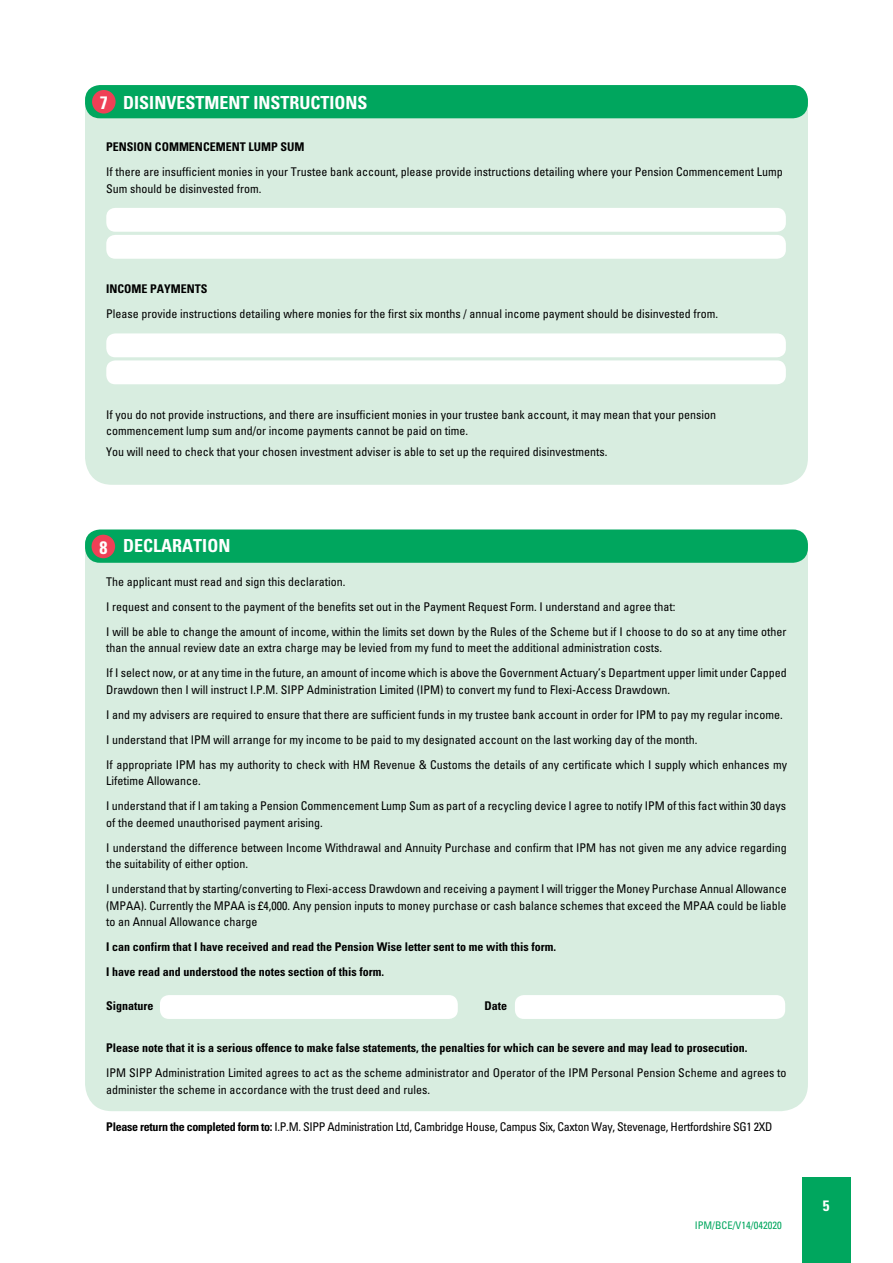
<style>
.page{position:relative;width:893px;height:1263px;background:#fff}
.page>*{position:absolute;margin:0;border:0;box-sizing:border-box;transform-origin:0 0}
.t1{font:700 condensed 18px "Univers";color:#fff}
.t2{font:700 condensed 15px "Univers";color:#fff}
.t3{font:condensed 12px/25px "Univers";color:#000}
.t4{font:700 condensed 12px/25px "Univers";color:#000}
.t5{font:condensed 12px "Univers";letter-spacing:-.025em;color:#000}
.t6{font:condensed 10.5px "Univers";color:#00a65e}
.s1{font-weight:700}
</style>
<div class="page">
<div style="left:85px;top:118px;width:723px;height:367px;background:#d8ede0;border-radius:27px"></div>
<div style="left:85px;top:98px;width:723px;height:78px;background:#d8ede0"></div>
<div style="left:85px;top:85px;width:723px;height:33px;background:#00a65e;border-radius:15px"></div>
<div style="left:92px;top:90px;width:24px;height:24px;background:#ef4056;border-radius:50%"></div>
<div style="left:106px;top:208px;width:680px;height:24px;background:#fff;border-radius:9px"></div>
<div style="left:106px;top:235px;width:680px;height:24px;background:#fff;border-radius:9px"></div>
<div style="left:106px;top:333px;width:680px;height:24px;background:#fff;border-radius:9px"></div>
<div style="left:106px;top:360px;width:680px;height:24px;background:#fff;border-radius:9px"></div>
<div style="left:85px;top:563px;width:723px;height:548px;background:#d8ede0;border-radius:27px"></div>
<div style="left:85px;top:540px;width:723px;height:94px;background:#d8ede0"></div>
<div style="left:85px;top:529px;width:723px;height:34px;background:#00a65e;border-radius:15px"></div>
<div style="left:92px;top:535px;width:23px;height:23px;background:#ef4056;border-radius:50%"></div>
<div style="left:160px;top:995px;width:298px;height:24px;background:#fff;border-radius:9px"></div>
<div style="left:515px;top:995px;width:270px;height:24px;background:#fff;border-radius:9px"></div>
<div style="left:802px;top:1178px;width:48px;height:85px;background:#00a65e"></div>
<h1 class="t1" style="left:123px;top:92px;width:22px">Disinvestment</h1>
<h1 class="t1" style="left:253px;top:92px;width:16px">Instr</h1>
<h1 class="t1" style="left:299px;top:92px;width:22px">uctions</h1>
<p class="t4" style="left:106px;top:134px;width:14px">Pension</p>
<p class="t4" style="left:155px;top:134px;width:16px">Commencement</p>
<p class="t4" style="left:248px;top:134px;width:56px">Lump Sum</p>
<p class="t3" style="left:106px;top:163px;width:678px;line-height:16.5px">If there are insufficient monies in your Trustee bank account, please provide instructions detailing where your Pension Commencement Lump<br>Sum should be disinvested from.</p>
<h1 class="t1" style="left:100px;top:92px;width:9px">7</h1>
<p class="t4" style="left:106px;top:276px;width:12px">Income</p>
<p class="t4" style="left:150px;top:276px;width:29px">Payments</p>
<p class="t3" style="left:106px;top:301px;width:613px">Please provide instructions detailing where monies for the first six months / annual income payment should be disinvested from.</p>
<p class="t3" style="left:106px;top:406px;width:611px;line-height:16.5px">If you do not provide instructions, and there are insufficient monies in your trustee bank account, it may mean that your pension commencement lump sum and/or income payments cannot be paid on time.</p>
<p class="t3" style="left:106px;top:439px;width:503px">You will need to check that your chosen investment adviser is able to set up the required disinvestments.</p>
<h1 class="t1" style="left:99px;top:535px;width:46px">8 Declaration</h1>
<p class="t3" style="left:106px;top:569px;width:682px">The applicant must read and sign this declaration.<br>I request and consent to the payment of the benefits set out in the Payment Request Form. I understand and agree that:<br>I will be able to change the amount of income, within the limits set down by the Rules of the Scheme but if I choose to do so at any time other</p>
<p class="t3" style="left:106px;top:635px;width:682px">than the annual review date an extra charge may be levied from my fund to meet the additional administration costs.<br>If I select now, or at any time in the future, an amount of income which is above the Government Actuary’s Department upper limit under Capped</p>
<p class="t3" style="left:106px;top:677px;width:682px">Drawdown then I will instruct I.P.M. SIPP Administration Limited (IPM) to convert my fund to Flexi-Access Drawdown.<br>I and my advisers are required to ensure that there are sufficient funds in my trustee bank account in order for IPM to pay my regular income.<br>I understand that IPM will arrange for my income to be paid to my designated account on the last working day of the month.<br>If appropriate IPM has my authority to check with HM Revenue &amp; Customs the details of any certificate which I supply which enhances my</p>
<p class="t3" style="left:106px;top:768px;width:681px">Lifetime Allowance.<br>I understand that if I am taking a Pension Commencement Lump Sum as part of a recycling device I agree to notify IPM of this fact within 30 days</p>
<p class="t3" style="left:106px;top:810px;width:682px">of the deemed unauthorised payment arising.<br>I understand the difference between Income Withdrawal and Annuity Purchase and confirm that IPM has not given me any advice regarding</p>
<p class="t3" style="left:106px;top:851px;width:682px">the suitability of either option.<br>I understand that by starting/converting to Flexi-access Drawdown and receiving a payment I will trigger the Money Purchase Annual Allowance</p>
<p class="t3" style="left:106px;top:897px;width:682px;line-height:16.5px">(MPAA). Currently the MPAA is £4,000. Any pension inputs to money purchase or cash balance schemes that exceed the MPAA could be liable to an Annual Allowance charge</p>
<p class="t4" style="left:106px;top:934px;width:451px">I can confirm that I have received and read the Pension Wise letter sent to me with this form.<br>I have read and understood the notes section of this form.</p>
<p class="t4" style="left:106px;top:993px;width:49px">Signature</p>
<p class="t4" style="left:484px;top:993px;width:24px">Date</p>
<p class="t4" style="left:106px;top:1035px;width:643px">Please note that it is a serious offence to make false statements, the penalties for which can be severe and may lead to prosecution.</p>
<p class="t3" style="left:106px;top:1064px;width:682px;line-height:16.5px">IPM SIPP Administration Limited agrees to act as the scheme administrator and Operator of the IPM Personal Pension Scheme and agrees to administer the scheme in accordance with the trust deed and rules.</p>
<p class="t5" style="left:106px;top:1119px;width:668px"><span class="s1">Please return the completed form to:</span> I.P.M. SIPP Administration Ltd, Cambridge House, Campus Six, Caxton Way, Stevenage, Hertfordshire SG1 2XD</p>
<p class="t6" style="left:695px;top:1218px;width:88px">IPM/BCE/V14/042020</p>
<p class="t2" style="left:823px;top:1196px;width:8px">5</p>
</div>
